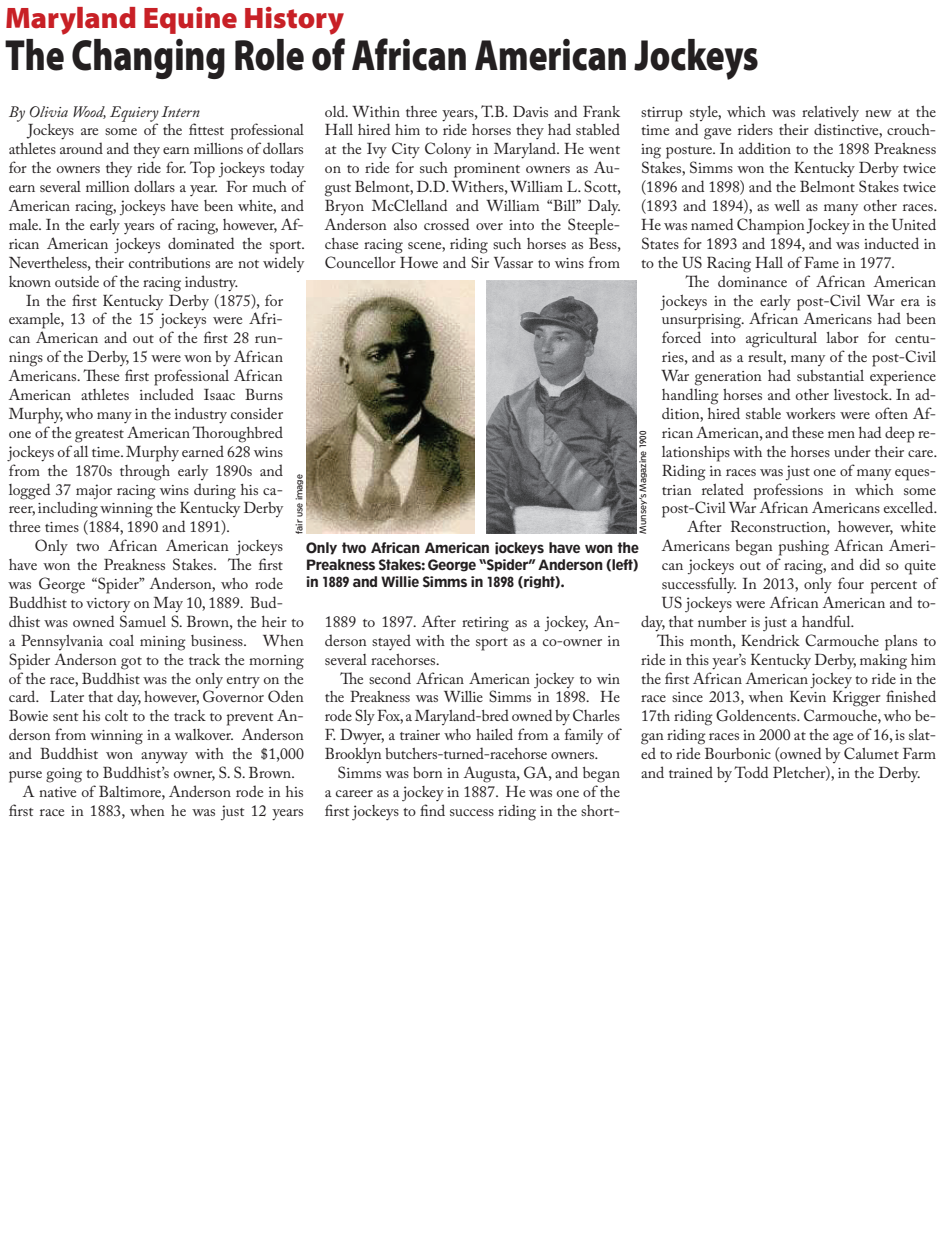
<style>
.page{position:relative;width:945px;height:1260px;background:#fff}
.page>*{position:absolute;margin:0;border:0;box-sizing:border-box;transform-origin:0 0}
.t1{font:900 43.75px "Myriad Pro";color:#231f20;scale:.8 1}
.t2{font:900 29.75px "Myriad Pro";color:#c82026}
.t3{font:15.75px/18.9px "Adobe Caslon Pro";color:#231f20;text-align:justify}
.t4{font:italic 15.75px "Adobe Caslon Pro";color:#231f20}
.t5{font:700 14px/16.8px "Tw Cen Class";letter-spacing:-.01em;color:#231f20;text-align:justify}
.t6{font:8.75px "Tw Cen Class";color:#231f20}
</style>
<div class="page">
<img style="left:487px;top:281px;width:150px;height:253px">
<img style="left:306px;top:281px;width:168px;height:253px">
<h2 class="t2" style="left:5px;top:1px;width:340px">Maryland Equine History</h2>
<h1 class="t1" style="left:5px;top:30px;width:943px">The Changing Role of African American Jockeys</h1>
<p class="t3" style="left:325px;top:102px;width:298px">old. Within three years, T.B. Davis and Frank Hall hired him to ride horses they had stabled at the Ivy City Colony in Maryland. He went on to ride for such prominent owners as Au&shy;gust Belmont, D.D. Withers, William L. Scott, Bryon McClelland and William “Bill” Daly.<br>Anderson also crossed over into the Steeple&shy;chase racing scene, riding such horses as Bess, Councellor Howe and Sir Vassar to wins from</p>
<p class="t3" style="left:641px;top:102px;width:298px">stirrup style, which was relatively new at the time and gave riders their distinctive, crouch&shy;ing posture. In addition to the 1898 Preakness Stakes, Simms won the Kentucky Derby twice (1896 and 1898) and the Belmont Stakes twice (1893 and 1894), as well as many other races.<br>He was named Champion Jockey in the United States for 1893 and 1894, and was inducted in to the US Racing Hall of Fame in 1977.</p>
<p class="t3" style="left:686px;top:272px;width:252px">The dominance of African American</p>
<p class="t3" style="left:662px;top:291px;width:276px">jockeys in the early post-Civil War era is</p>
<p class="t3" style="left:662px;top:310px;width:276px">unsurprising. African Americans had been</p>
<p class="t3" style="left:662px;top:328px;width:276px">forced into agricultural labor for centu-</p>
<p class="t3" style="left:662px;top:347px;width:276px">ries, and as a result, many of the post-Civil</p>
<p class="t3" style="left:662px;top:366px;width:276px">War generation had substantial experience</p>
<p class="t3" style="left:662px;top:385px;width:276px">handling horses and other livestock. In ad-</p>
<p class="t3" style="left:662px;top:404px;width:276px">dition, hired stable workers were often Af-</p>
<p class="t3" style="left:662px;top:423px;width:276px">rican American, and these men had deep re-</p>
<p class="t3" style="left:662px;top:442px;width:277px">lationships with the horses under their care.</p>
<p class="t3" style="left:662px;top:461px;width:276px">Riding in races was just one of many eques-</p>
<p class="t3" style="left:662px;top:480px;width:276px">trian related professions in which some</p>
<p class="t3" style="left:662px;top:499px;width:277px">post-Civil War African Americans excelled.</p>
<p class="t3" style="left:688px;top:517px;width:250px">After Reconstruction, however, white</p>
<p class="t3" style="left:662px;top:536px;width:276px">Americans began pushing African Ameri-</p>
<p class="t3" style="left:662px;top:555px;width:276px">can jockeys out of racing, and did so quite</p>
<p class="t3" style="left:662px;top:574px;width:276px">successfully. In 2013, only four percent of</p>
<p class="t3" style="left:662px;top:593px;width:276px">US jockeys were African American and to-</p>
<p class="t3" style="left:641px;top:612px;width:215px">day, that number is just a handful.</p>
<p class="t3" style="left:657px;top:631px;width:280px">This month, Kendrick Carmouche plans to</p>
<p class="t3" style="left:641px;top:650px;width:297px">ride in this year’s Kentucky Derby, making him</p>
<p class="t3" style="left:641px;top:669px;width:297px">the first African American jockey to ride in the</p>
<p class="t3" style="left:641px;top:688px;width:297px">race since 2013, when Kevin Krigger finished</p>
<p class="t3" style="left:641px;top:706px;width:297px">17th riding Goldencents. Carmouche, who be-</p>
<p class="t3" style="left:641px;top:725px;width:297px">gan riding races in 2000 at the age of 16, is slat-</p>
<p class="t3" style="left:641px;top:744px;width:297px">ed to ride Bourbonic (owned by Calumet Farm</p>
<p class="t3" style="left:641px;top:763px;width:281px">and trained by Todd Pletcher), in the Derby.</p>
<p class="t4" style="left:9px;top:102px;width:193px">By Olivia Wood, Equiery Intern</p>
<p class="t3" style="left:9px;top:121px;width:298px;text-indent:19px">Jockeys are some of the fittest professional athletes around and they earn millions of dollars for the owners they ride for. Top jockeys today earn several million dollars a year. For much of American racing, jockeys have been white, and male. In the early years of racing, however, Af&shy;rican American jockeys dominated the sport.<br>Nevertheless, their contributions are not widely known outside of the racing industry.</p>
<p class="t3" style="left:9px;top:291px;width:276px;text-indent:17px">In the first Kentucky Derby (1875), for example, 13 of the 15 jockeys were Afri&shy;can American and out of the first 28 run&shy;nings of the Derby, 15 were won by African Americans. These first professional African American athletes included Isaac Burns Murphy, who many in the industry consider one of the greatest American Thoroughbred jockeys of all time. Murphy earned 628 wins from the 1870s through early 1890s and logged 37 major racing wins during his ca&shy;reer, including winning the Kentucky Derby three times (1884, 1890 and 1891).</p>
<p class="t3" style="left:35px;top:536px;width:250px">Only two African American jockeys</p>
<p class="t3" style="left:9px;top:555px;width:276px">have won the Preakness Stakes. The first</p>
<p class="t3" style="left:9px;top:574px;width:276px">was George “Spider” Anderson, who rode</p>
<p class="t3" style="left:9px;top:593px;width:276px">Buddhist to victory on May 10, 1889. Bud-</p>
<p class="t3" style="left:9px;top:612px;width:297px">dhist was owned Samuel S. Brown, the heir to</p>
<p class="t3" style="left:9px;top:631px;width:297px">a Pennsylvania coal mining business. When</p>
<p class="t3" style="left:9px;top:650px;width:297px">Spider Anderson got to the track the morning</p>
<p class="t3" style="left:9px;top:669px;width:297px">of the race, Buddhist was the only entry on the</p>
<p class="t3" style="left:9px;top:688px;width:297px">card. Later that day, however, Governor Oden</p>
<p class="t3" style="left:9px;top:706px;width:297px">Bowie sent his colt to the track to prevent An-</p>
<p class="t3" style="left:9px;top:725px;width:297px">derson from winning in a walkover. Anderson</p>
<p class="t3" style="left:9px;top:744px;width:297px">and Buddhist won anyway with the $1,000</p>
<p class="t3" style="left:9px;top:763px;width:288px">purse going to Buddhist’s owner, S. S. Brown.</p>
<p class="t3" style="left:23px;top:782px;width:283px">A native of Baltimore, Anderson rode in his</p>
<p class="t3" style="left:9px;top:801px;width:297px">first race in 1883, when he was just 12 years</p>
<p class="t6" style="left:637px;top:534px;width:104px;rotate:-90deg">Munsey’s Magazine 1900</p>
<p class="t6" style="left:294px;top:534px;width:61px;rotate:-90deg">fair use image</p>
<p class="t5" style="left:306px;top:539px;width:334px">Only two African American jockeys have won the Preakness Stakes: George “Spider” Anderson (left) in 1889 and Willie Simms in 1898 (right).</p>
<p class="t3" style="left:325px;top:612px;width:297px">1889 to 1897. After retiring as a jockey, An&shy;derson stayed with the sport as a co-owner in several racehorses.</p>
<p class="t3" style="left:325px;top:669px;width:297px;text-indent:16px">The second African American jockey to win the Preakness was Willie Simms in 1898. He rode Sly Fox, a Maryland-bred owned by Charles F. Dwyer, a trainer who hailed from a family of Brooklyn butchers-turned-racehorse owners.</p>
<p class="t3" style="left:325px;top:763px;width:297px;text-indent:13px">Simms was born in Augusta, GA, and began a career as a jockey in 1887. He was one of the first jockeys to find success riding in the short-</p>
</div>
